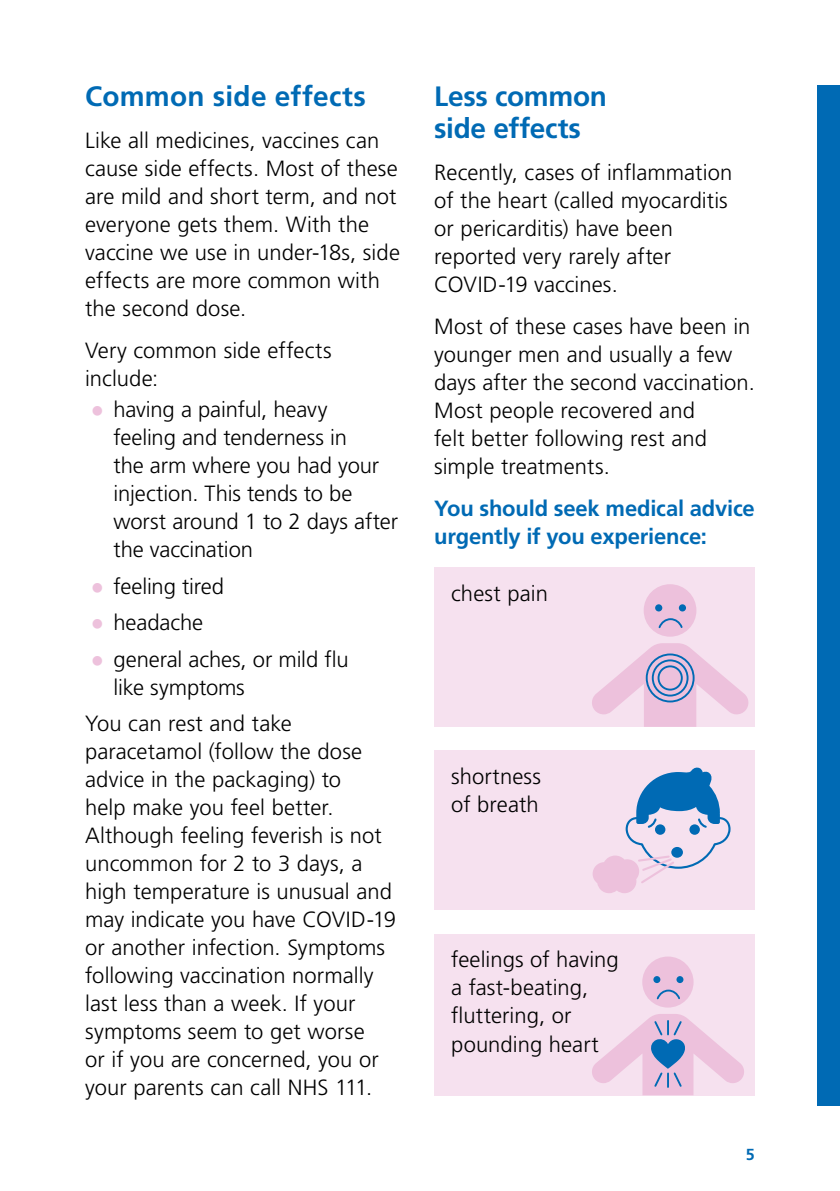
<style>
.page{position:relative;width:840px;height:1191px;background:#fff}
.page>*{position:absolute;margin:0;border:0;box-sizing:border-box;transform-origin:0 0}
.Header_H1{font:700 28px/32px "Frutiger LT Pro";color:#006ab4}
.Body_Copy{font:300 22px/28px "Frutiger LT Pro";color:#000}
.Body_Copy-2{font:700 22px/28px "Frutiger LT Pro";letter-spacing:-.01em;color:#006ab4}
.t1{font:700 16px "Frutiger LT Pro";color:#006ab4}
.s1{font-family:"Helvetica";font-weight:400;color:#edc1dc}
</style>
<div class="page">
<div style="left:434px;top:567px;width:320px;height:160px;background:#f6e1ef"></div>
<div style="left:434px;top:750px;width:320px;height:160px;background:#f6e1ef"></div>
<div style="left:434px;top:934px;width:320px;height:161px;background:#f6e1ef"></div>
<div style="left:816px;top:85px;width:23px;height:1021px;background:#006ab4"></div>
<div style="left:643px;top:584px;width:53px;height:52px;background:#edc1dc;border-radius:50%"></div>
<svg style="left:592px;top:643px;width:157px;height:84px"></svg>
<svg style="left:654px;top:604px;width:8px;height:7px"></svg>
<div style="left:678px;top:604px;width:7px;height:7px;background:#006ab4;border-radius:50%"></div>
<svg style="left:658px;top:618px;width:25px;height:11px"></svg>
<div style="left:657px;top:665px;width:25px;height:25px;border:2px solid #006ab4;border-radius:50%"></div>
<div style="left:651px;top:659px;width:37px;height:37px;border:2px solid #006ab4;border-radius:50%"></div>
<div style="left:645px;top:653px;width:49px;height:49px;border:2px solid #006ab4;border-radius:50%"></div>
<svg style="left:592px;top:767px;width:139px;height:126px"></svg>
<div style="left:642px;top:956px;width:51px;height:51px;background:#edc1dc;border-radius:50%"></div>
<svg style="left:592px;top:1014px;width:152px;height:81px"></svg>
<div style="left:653px;top:976px;width:7px;height:7px;background:#006ab4;border-radius:50%"></div>
<div style="left:676px;top:976px;width:7px;height:7px;background:#006ab4;border-radius:50%"></div>
<svg style="left:656px;top:989px;width:24px;height:11px"></svg>
<p class="Header_H1" style="left:85px;top:80px;width:282px">Common side effects</p>
<p class="Body_Copy" style="left:85px;top:127px;width:316px">Like all medicines, vaccines can cause side effects. Most of these are mild and short term, and not everyone gets them. With the vaccine we use in under-18s, side effects are more common with the second dose.</p>
<p class="Body_Copy" style="left:85px;top:337px;width:248px">Very common side effects include:</p>
<p class="Body_Copy" style="left:113px;top:395px;width:286px;text-indent:-23px"><span class="s1">●</span> having a painful, heavy<br>feeling and tenderness in<br>the arm where you had your injection. This tends to be worst around 1 to 2 days after the vaccination</p>
<p class="Body_Copy" style="left:91px;top:572px;width:135px"><span class="s1">●</span> feeling tired</p>
<p class="Body_Copy" style="left:91px;top:608px;width:114px"><span class="s1">●</span> headache</p>
<p class="Body_Copy" style="left:113px;top:645px;width:237px;text-indent:-23px"><span class="s1">●</span> general aches, or mild flu like symptoms</p>
<p class="Body_Copy" style="left:85px;top:709px;width:312px">You can rest and take paracetamol (follow the dose advice in the packaging) to<br>help make you feel better.<br>Although feeling feverish is not uncommon for 2 to 3 days, a high temperature is unusual and may indicate you have COVID-19 or another infection. Symptoms following vaccination normally last less than a week. If your symptoms seem to get worse<br>or if you are concerned, you or your parents can call NHS 111.</p>
<p class="Header_H1" style="left:434px;top:80px;width:174px">Less common side effects</p>
<p class="Body_Copy" style="left:434px;top:159px;width:299px">Recently, cases of inflammation of the heart (called myocarditis or pericarditis) have been reported very rarely after<br>COVID-19 vaccines.</p>
<p class="Body_Copy" style="left:434px;top:313px;width:322px">Most of these cases have been in younger men and usually a few days after the second vaccination.<br>Most people recovered and<br>felt better following rest and simple treatments.</p>
<p class="Body_Copy-2" style="left:434px;top:494px;width:322px">You should seek medical advice urgently if you experience:</p>
<p class="Body_Copy" style="left:451px;top:579px;width:98px">chest pain</p>
<p class="Body_Copy" style="left:451px;top:762px;width:91px">shortness of breath</p>
<p class="Body_Copy" style="left:451px;top:946px;width:169px">feelings of having a fast-beating, fluttering, or pounding heart</p>
<p class="t1" style="left:745px;top:1145px;width:10px">5</p>
</div>
